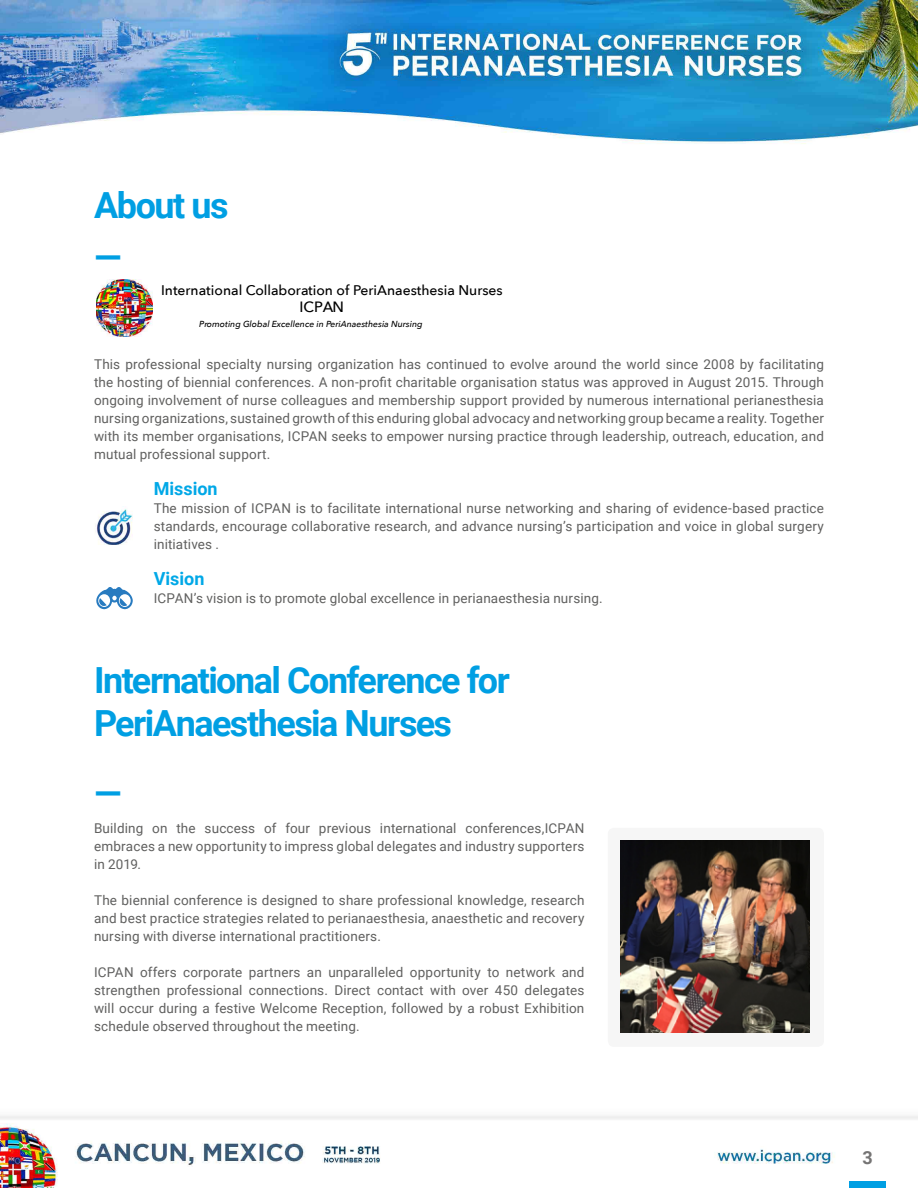
<style>
.page{position:relative;width:918px;height:1188px;background:#fff}
.page>*{position:absolute;margin:0;border:0;box-sizing:border-box;transform-origin:0 0}
.t1{font:700 36px/52.2px "Roboto";letter-spacing:-.045em;color:#009fe3}
.t2{font:700 18px "Roboto";color:#00a8e7}
.t3{font:700 18px "Roboto";color:#757474}
.t4{font:500 14.85px "Avenir Next";color:#000}
.t5{font:500 13.95px "Avenir Next";color:#000}
.t6{font:13.5px/18px "Roboto";letter-spacing:.01em;color:#60605f;text-align:justify}
.t7{font:italic 500 8.7px "Avenir Next";color:#000}
</style>
<div class="page">
<img style="left:0;top:0;width:918px;height:1188px">
<div style="left:849px;top:1182px;width:37px;height:6px;background:#009fe3"></div>
<div style="left:608px;top:828px;width:216px;height:219px;background:#f6f6f6;border-radius:6px"></div>
<img style="left:620px;top:841px;width:189px;height:191px">
<svg style="left:95px;top:587px;width:38px;height:22px"></svg>
<img style="left:94px;top:507px;width:39px;height:38px">
<img style="left:96px;top:280px;width:56px;height:56px">
<h1 class="t1" style="left:94px;top:178px;width:136px">About us —</h1>
<p class="t5" style="left:161px;top:279px;width:343px">International Collaboration of PeriAnaesthesia Nurses</p>
<p class="t7" style="left:199px;top:317px;width:225px">Promoting Global Excellence in PeriAnaesthesia Nursing</p>
<p class="t4" style="left:300px;top:294px;width:46px">ICPAN</p>
<p class="t6" style="left:94px;top:355px;width:731px">This professional specialty nursing organization has continued to evolve around the world since 2008 by facilitating the hosting of biennial conferences. A non-profit charitable organisation status was approved in August 2015. Through ongoing involvement of nurse colleagues and membership support provided by numerous international perianesthesia nursing organizations, sustained growth of this enduring global advocacy and networking group became a reality. Together with its member organisations, ICPAN seeks to empower nursing practice through leadership, outreach, education, and mutual professional support.</p>
<h2 class="t2" style="left:154px;top:476px;width:66px">Mission</h2>
<p class="t6" style="left:154px;top:499px;width:672px">The mission of ICPAN is to facilitate international nurse networking and sharing of evidence-based practice standards, encourage collaborative research, and advance nursing’s participation and voice in global surgery initiatives .</p>
<h2 class="t2" style="left:154px;top:566px;width:52px">Vision</h2>
<p class="t6" style="left:154px;top:589px;width:451px">ICPAN’s vision is to promote global excellence in perianaesthesia nursing.</p>
<h1 class="t1" style="left:94px;top:657px;width:417px;line-height:43.2px">International Conference for<br>PeriAnaesthesia Nurses</h1>
<h1 class="t1" style="left:94px;top:766px;width:29px">—</h1>
<p class="t6" style="left:94px;top:819px;width:492px">Building on the success of four previous international conferences,ICPAN embraces a new opportunity to impress global delegates and industry supporters in 2019.</p>
<p class="t6" style="left:94px;top:891px;width:492px">The biennial conference is designed to share professional knowledge, research and best practice strategies related to perianaesthesia, anaesthetic and recovery nursing with diverse international practitioners.</p>
<p class="t6" style="left:94px;top:963px;width:492px">ICPAN offers corporate partners an unparalleled opportunity to network and strengthen professional connections. Direct contact with over 450 delegates will occur during a festive Welcome Reception, followed by a robust Exhibition schedule observed throughout the meeting.</p>
<h2 class="t3" style="left:862px;top:1145px;width:12px">3</h2>
</div>
